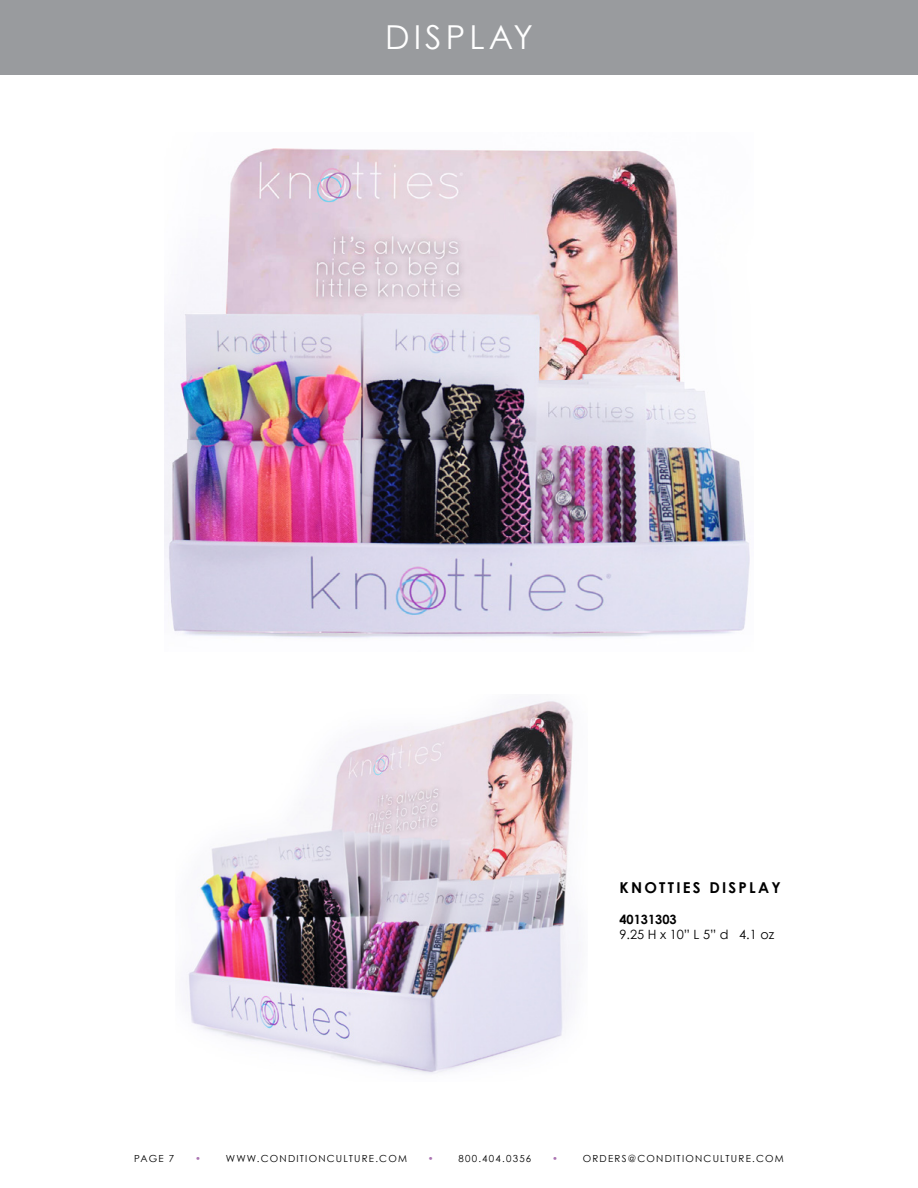
<style>
.page{position:relative;width:918px;height:1188px;background:#fff}
.page>*{position:absolute;margin:0;border:0;box-sizing:border-box;transform-origin:0 0}
.t1{font:33px "Century Gothic";letter-spacing:.125em;color:#fff}
.t2{font:700 15px "Century Gothic";letter-spacing:.15em;color:#000}
.t3{font:12.75px "Century Gothic";color:#000}
.t4{font:700 12.75px "Century Gothic";color:#000}
.t5{font:9.75px "Century Gothic";letter-spacing:.125em;color:#000}
.t6{font:9.75px "Century Gothic";color:#ab74b2}
</style>
<div class="page">
<div style="left:0;top:0;width:918px;height:74px;background:#999b9e"></div>
<img style="left:164px;top:148px;width:586px;height:490px">
<img style="left:186px;top:701px;width:387px;height:373px">
<h1 class="t1" style="left:385px;top:17px;width:149px">DISPLAY</h1>
<h2 class="t2" style="left:620px;top:878px;width:163px">KNOTTIES DISPLAY</h2>
<h3 class="t4" style="left:620px;top:911px;width:59px">40131303</h3>
<h3 class="t3" style="left:620px;top:927px;width:156px">9.25 H x 10” L 5” d 4.1 oz</h3>
<p class="t5" style="left:134px;top:1153px;width:42px">PAGE 7</p>
<p class="t6" style="left:195px;top:1153px;width:7px">•</p>
<p class="t5" style="left:226px;top:1153px;width:183px">WWW.CONDITIONCULTURE.COM</p>
<p class="t6" style="left:428px;top:1153px;width:7px">•</p>
<p class="t5" style="left:459px;top:1153px;width:74px">800.404.0356</p>
<p class="t6" style="left:552px;top:1153px;width:7px">•</p>
<p class="t5" style="left:583px;top:1153px;width:203px">ORDERS@CONDITIONCULTURE.COM</p>
</div>
